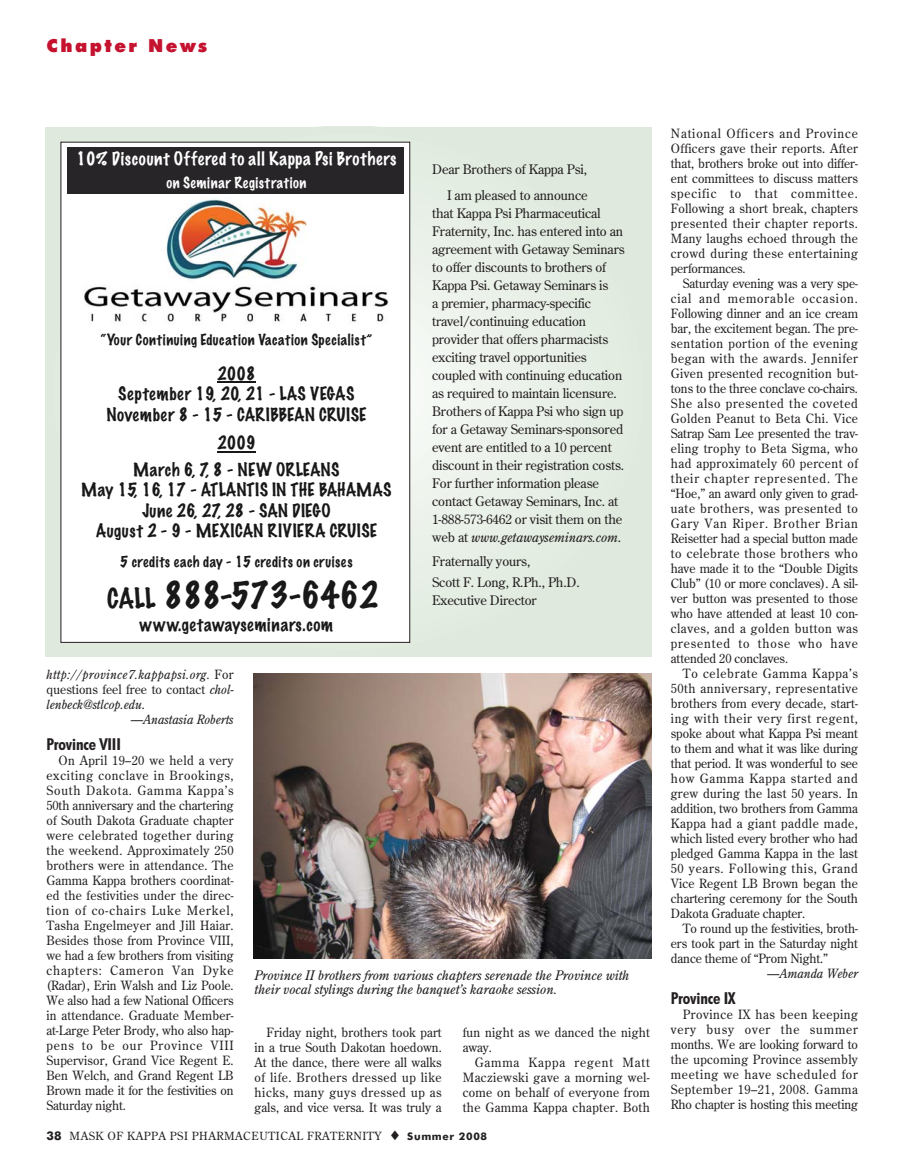
<style>
.page{position:relative;width:918px;height:1168px;background:#fff}
.page>*{position:absolute;margin:0;border:0;box-sizing:border-box;transform-origin:0 0}
.t1{font:33.9px "Marker Felt Thin+KMFJQI";color:#191819}
.t2{font:900 18px "Futura BT";letter-spacing:.135em;color:#c4122f}
.t3{font:16.95px/20.2px "Marker Felt Thin+KMFJQI";color:#191819;text-align:center}
.t4{font:16.95px/20.2px "Marker Felt Thin+KMFJQI";letter-spacing:.02em;color:#191819;text-align:center}
.t5{font:16.95px "Marker Felt Thin+KMFJQI";letter-spacing:.04em;color:#fff}
.t6{font:16.95px "Marker Felt Thin+KMFJQI";letter-spacing:.04em;color:#191819}
.t7{font:700 condensed 16.5px "Futura BT";letter-spacing:-.01em;color:#231f20}
.t8{font:14.1px "Marker Felt Thin+KMFJQI";letter-spacing:.035em;color:#191819}
.t9{font:14.1px "Marker Felt Thin+KMFJQI";letter-spacing:.04em;color:#fff}
.t10{font:13.2px/18px "Century Old Style";letter-spacing:-.01em;color:#231f20}
.t11{font:italic 13.2px/14.7px "Century Old Style";letter-spacing:-.005em;color:#231f20}
.t12{font:12.75px/15px "Century Old Style";letter-spacing:.005em;color:#231f20;text-align:justify;scale:.96 1}
.t13{font:italic 12.75px "Century Old Style";letter-spacing:-.005em;color:#231f20;scale:.96 1}
.t14{font:italic 12.75px "Century Old Style";letter-spacing:.02em;color:#231f20;scale:.96 1}
.t15{font:11.25px "Century Old Style";letter-spacing:.05em;color:#231f20}
.s1{font-size:25.35px}
.s2{font-style:italic}
.s3{font-style:normal}
.s4{font-family:"Futura BT";font-weight:700;font-size:12px}
.s5{font-family:"Futura BT";font-weight:700;font-size:10.5px}
</style>
<div class="page">
<div style="left:45px;top:127px;width:606px;height:529px;background:#dfe9dd"></div>
<div style="left:53px;top:134px;width:590px;height:515px;background:#e2ebe0;border-radius:50%"></div>
<div style="left:101px;top:175px;width:495px;height:433px;background:#e5eee4;border-radius:50%"></div>
<div style="left:139px;top:208px;width:419px;height:367px;background:#e9f0e7;border-radius:50%"></div>
<div style="left:177px;top:242px;width:343px;height:299px;background:#ecf2eb;border-radius:50%"></div>
<div style="left:215px;top:275px;width:266px;height:233px;background:#f0f4ee;border-radius:50%"></div>
<div style="left:243px;top:300px;width:210px;height:183px;background:#f3f8f3;border-radius:50%"></div>
<div style="left:63px;top:144px;width:345px;height:497px;background:#fff"></div>
<div style="left:67px;top:148px;width:337px;height:46px;background:#272527"></div>
<hr style="left:217px;top:382px;width:39px;height:1px;background:#191819">
<hr style="left:217px;top:451px;width:39px;height:1px;background:#191819">
<img style="left:145px;top:198px;width:188px;height:87px">
<img style="left:71px;top:285px;width:330px;height:42px">
<img style="left:253px;top:674px;width:398px;height:284px">
<h2 class="t2" style="left:46px;top:38px;width:162px">Chapter News</h2>
<h3 class="t5" style="left:76px;top:152px;width:321px">10% Discount Offered to all Kappa Psi Brothers</h3>
<p class="t9" style="left:166px;top:177px;width:141px">on Seminar Registration</p>
<p class="t8" style="left:101px;top:335px;width:273px">“Your Continuing Education Vacation Specialist”</p>
<h3 class="t4" style="left:106px;top:365px;width:261px">2008<br>September 19, 20, 21 - LAS VEGAS<br>November 8 - 15 - CARIBBEAN CRUISE</h3>
<h3 class="t3" style="left:133px;top:431px;width:208px;line-height:26.8px">2009<br>March 6, 7, 8 - NEW ORLEANS</h3>
<h3 class="t3" style="left:81px;top:481px;width:312px">May 15, 16, 17 - ATLANTIS IN THE BAHAMAS<br>June 26, 27, 28 - SAN DIEGO<br>August 2 - 9 - MEXICAN RIVIERA CRUISE</h3>
<p class="t8" style="left:120px;top:556px;width:234px">5 credits each day - 15 credits on cruises</p>
<h1 class="t1" style="left:107px;top:582px;width:273px"><span class="s1">CALL</span> 888-573-6462</h1>
<h3 class="t6" style="left:140px;top:618px;width:195px">www.getawayseminars.com</h3>
<p class="t10" style="left:432px;top:158px;width:157px;line-height:25.5px;text-align:right">Dear Brothers of Kappa Psi,<br>I am pleased to announce</p>
<p class="t10" style="left:432px;top:205px;width:194px">that Kappa Psi Pharmaceutical Fraternity, Inc. has entered into an agreement with Getaway Seminars to offer discounts to brothers of Kappa Psi. Getaway Seminars is<br>a premier, pharmacy-specific travel/continuing education provider that offers pharmacists exciting travel opportunities coupled with continuing education as required to maintain licensure.<br>Brothers of Kappa Psi who sign up for a Getaway Seminars-sponsored event are entitled to a 10 percent discount in their registration costs.<br>For further information please contact Getaway Seminars, Inc. at 1-888-573-6462 or visit them on the web at <span class="s2">www.getawayseminars.com</span>.</p>
<p class="t10" style="left:432px;top:552px;width:149px;line-height:21px">Fraternally yours,<br>Scott F. Long, R.Ph., Ph.D.</p>
<p class="t10" style="left:432px;top:592px;width:106px">Executive Director</p>
<p class="t14" style="left:46px;top:670px;width:196px">http://province7.kappapsi.org<span class="s3">. For</span></p>
<p class="t12" style="left:46px;top:683px;width:197px">questions feel free to contact <span class="s2">chol-</span></p>
<p class="t13" style="left:46px;top:700px;width:104px">lenbeck@stlcop.edu<span class="s3">.</span></p>
<p class="t13" style="left:131px;top:715px;width:108px">—Anastasia Roberts</p>
<p class="t7" style="left:46px;top:737px;width:76px">Province VIII</p>
<p class="t12" style="left:46px;top:754px;width:196px;text-indent:12px">On April 19–20 we held a very exciting conclave in Brookings, South Dakota. Gamma Kappa’s 50th anniversary and the chartering of South Dakota Graduate chapter were celebrated together during the weekend. Approximately 250 brothers were in attendance. The Gamma Kappa brothers coordinat&shy;ed the festivities under the direc&shy;tion of co-chairs Luke Merkel, Tasha Engelmeyer and Jill Haiar.<br>Besides those from Province VIII, we had a few brothers from visiting chapters: Cameron Van Dyke (Radar), Erin Walsh and Liz Poole.<br>We also had a few National Officers in attendance. Graduate Member&shy;at-Large Peter Brody, who also hap&shy;pens to be our Province VIII Supervisor, Grand Vice Regent E.<br>Ben Welch, and Grand Regent LB Brown made it for the festivities on Saturday night.</p>
<p class="t11" style="left:255px;top:968px;width:376px">Province II brothers from various chapters serenade the Province with their vocal stylings during the banquet’s karaoke session.</p>
<p class="t12" style="left:255px;top:1026px;width:196px;text-indent:12px">Friday night, brothers took part in a true South Dakotan hoedown.<br>At the dance, there were all walks of life. Brothers dressed up like hicks, many guys dressed up as gals, and vice versa. It was truly a</p>
<p class="t12" style="left:463px;top:1026px;width:196px">fun night as we danced the night away.</p>
<p class="t12" style="left:463px;top:1056px;width:196px;text-indent:12px">Gamma Kappa regent Matt Macziewski gave a morning wel&shy;come on behalf of everyone from the Gamma Kappa chapter. Both</p>
<p class="t15" style="left:46px;top:1131px;width:442px"><span class="s4">38</span> MASK OF KAPPA PSI PHARMACEUTICAL FRATERNITY ◆ <span class="s5">Summer 2008</span></p>
<p class="t12" style="left:671px;top:127px;width:196px">National Officers and Province Officers gave their reports. After that, brothers broke out into differ&shy;ent committees to discuss matters specific to that committee.<br>Following a short break, chapters presented their chapter reports.<br>Many laughs echoed through the crowd during these entertaining performances.</p>
<p class="t12" style="left:671px;top:277px;width:196px;text-indent:12px">Saturday evening was a very spe&shy;cial and memorable occasion.<br>Following dinner and an ice cream bar, the excitement began. The pre&shy;sentation portion of the evening began with the awards. Jennifer Given presented recognition but&shy;tons to the three conclave co-chairs.<br>She also presented the coveted Golden Peanut to Beta Chi. Vice Satrap Sam Lee presented the trav&shy;eling trophy to Beta Sigma, who had approximately 60 percent of their chapter represented. The “Hoe,” an award only given to grad&shy;uate brothers, was presented to Gary Van Riper. Brother Brian Reisetter had a special button made to celebrate those brothers who have made it to the “Double Digits Club” (10 or more conclaves). A sil&shy;ver button was presented to those who have attended at least 10 con&shy;claves, and a golden button was presented to those who have attended 20 conclaves.</p>
<p class="t12" style="left:671px;top:667px;width:196px;text-indent:12px">To celebrate Gamma Kappa’s 50th anniversary, representative brothers from every decade, start&shy;ing with their very first regent, spoke about what Kappa Psi meant to them and what it was like during that period. It was wonderful to see how Gamma Kappa started and grew during the last 50 years. In addition, two brothers from Gamma Kappa had a giant paddle made, which listed every brother who had pledged Gamma Kappa in the last 50 years. Following this, Grand Vice Regent LB Brown began the chartering ceremony for the South Dakota Graduate chapter.</p>
<p class="t12" style="left:671px;top:922px;width:196px;text-indent:12px">To round up the festivities, broth&shy;ers took part in the Saturday night dance theme of “Prom Night.”</p>
<p class="t13" style="left:767px;top:969px;width:96px">—Amanda Weber</p>
<p class="t7" style="left:671px;top:991px;width:66px">Province IX</p>
<p class="t12" style="left:671px;top:1007px;width:196px;text-indent:12px">Province IX has been keeping very busy over the summer months. We are looking forward to the upcoming Province assembly meeting we have scheduled for September 19–21, 2008. Gamma Rho chapter is hosting this meeting</p>
</div>
